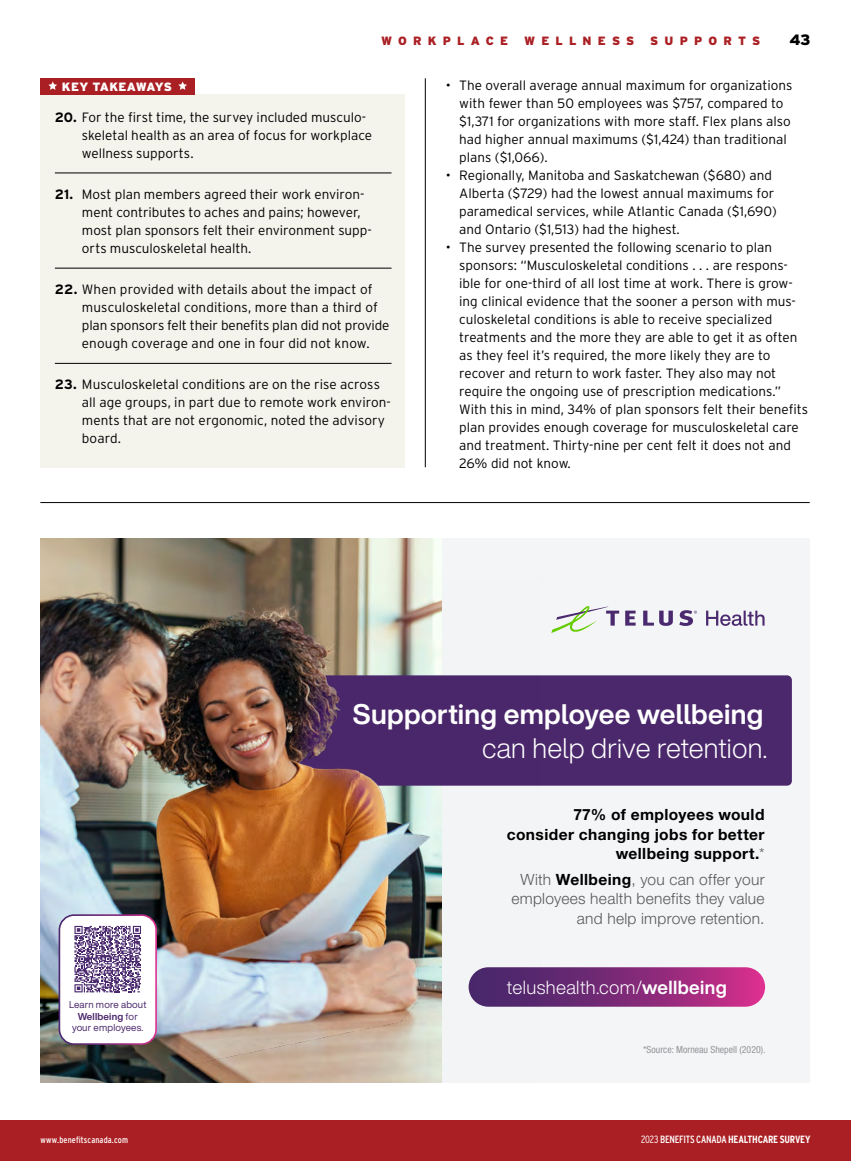
<style>
.page{position:relative;width:851px;height:1161px;background:#fff}
.page>*{position:absolute;margin:0;border:0;box-sizing:border-box;transform-origin:0 0}
.t1{font:700 27.75px/34.3px "Helvetica Now Display";letter-spacing:.01em;color:#fff;text-align:right}
.t2{font:300 18.6px "Helvetica Now Display";letter-spacing:.02em;color:#fff}
.t3{font:300 15.45px/19.6px "Helvetica Neue LT Std";letter-spacing:.02em;color:#58595b;text-align:right}
.t4{font:700 15.45px/19.6px "Helvetica Neue LT Std";letter-spacing:.025em;color:#000;text-align:right}
.t5{font:900 15px "Interstate";color:#000}
.t6{font:300 13.5px/18px "Interstate";color:#000}
.t7{font:900 12px "Interstate";letter-spacing:.51em;color:#aa1f23}
.t8{font:900 12px "Interstate";letter-spacing:.005em;color:#fff}
.t9{font:700 10.5px "Interstate Condensed";letter-spacing:-.025em;color:#fff}
.t10{font:9.75px/11.2px "Helvetica Now Display";letter-spacing:.015em;color:#4b286c;text-align:center}
.t11{font:condensed 9.75px "Helvetica Neue LT Std";color:#939598}
.t12{font:9px "Interstate Condensed";letter-spacing:.015em;color:#fff}
.s1{font-weight:700}
.s2{font-weight:300}
.s3{font-weight:300;color:#58595b}
.s4{font-weight:700;color:#000}
.s5{font-weight:400}
</style>
<div class="page">
<div style="left:0;top:1120px;width:850px;height:41px;background:#aa1f23"></div>
<hr style="left:425px;top:78px;width:1px;height:389px;background:#000">
<div style="left:40px;top:94px;width:365px;height:374px;background:#f4f3ec"></div>
<hr style="left:55px;top:173px;width:336px;height:1px;background:#000">
<hr style="left:55px;top:268px;width:336px;height:1px;background:#000">
<hr style="left:55px;top:363px;width:336px;height:1px;background:#000">
<div style="left:40px;top:78px;width:155px;height:16px;background:#aa1f23"></div>
<svg style="left:48px;top:81px;width:9px;height:9px"></svg>
<svg style="left:178px;top:81px;width:9px;height:9px"></svg>
<img style="left:40px;top:539px;width:398px;height:39px">
<div style="left:442px;top:539px;width:367px;height:544px;background:#f4f5f7"></div>
<svg style="left:625px;top:611px;width:10px;height:15px"></svg>
<svg style="left:643px;top:611px;width:29px;height:15px"></svg>
<svg style="left:551px;top:606px;width:68px;height:27px"></svg>
<svg style="left:679px;top:610px;width:18px;height:16px"></svg>
<svg style="left:706px;top:611px;width:58px;height:15px"></svg>
<svg style="left:468px;top:967px;width:297px;height:40px;background:#922d7d"></svg>
<div style="left:240px;top:675px;width:551px;height:111px;background:#4b286c;border-radius:5px"></div>
<img style="left:40px;top:578px;width:501px;height:505px">
<div style="left:59px;top:915px;width:97px;height:129px;background:#fff;border-radius:15px"></div>
<div style="left:59px;top:914px;width:98px;height:131px;border:2px solid #fff;border-radius:15px"></div>
<svg style="left:74px;top:926px;width:67px;height:66px"></svg>
<hr style="left:40px;top:502px;width:769px;height:1px;background:#000">
<p class="t7" style="left:381px;top:33px;width:129px">WORKPLACE</p>
<p class="t7" style="left:524px;top:33px;width:112px">WELLNESS</p>
<p class="t7" style="left:650px;top:33px;width:112px">SUPPORTS</p>
<p class="t5" style="left:789px;top:31px;width:23px">43</p>
<p class="t8" style="left:62px;top:80px;width:111px">KEY TAKEAWAYS</p>
<p class="t6" style="left:82px;top:108px;width:292px;text-indent:-27px"><span class="s1">20.</span> For the first time, the survey included musculo&shy;skeletal health as an area of focus for workplace wellness supports.</p>
<p class="t6" style="left:82px;top:185px;width:291px;text-indent:-27px"><span class="s1">21.</span> Most plan members agreed their work environ&shy;ment contributes to aches and pains; however, most plan sponsors felt their environment supp&shy;orts musculoskeletal health.</p>
<p class="t6" style="left:82px;top:280px;width:309px;text-indent:-27px"><span class="s1">22.</span> When provided with details about the impact of musculoskeletal conditions, more than a third of plan sponsors felt their benefits plan did not provide enough coverage and one in four did not know.</p>
<p class="t6" style="left:82px;top:375px;width:310px;text-indent:-27px"><span class="s1">23.</span> Musculoskeletal conditions are on the rise across all age groups, in part due to remote work environ&shy;ments that are not ergonomic, noted the advisory board.</p>
<p class="t6" style="left:459px;top:76px;width:335px;text-indent:-14px">• The overall average annual maximum for organizations with fewer than 50 employees was $757, compared to $1,371 for organizations with more staff. Flex plans also had higher annual maximums ($1,424) than traditional plans ($1,066).</p>
<p class="t6" style="left:459px;top:166px;width:319px;text-indent:-14px">• Regionally, Manitoba and Saskatchewan ($680) and Alberta ($729) had the lowest annual maximums for paramedical services, while Atlantic Canada ($1,690) and Ontario ($1,513) had the highest.</p>
<p class="t6" style="left:459px;top:238px;width:350px;text-indent:-14px">• The survey presented the following scenario to plan sponsors: “Musculoskeletal conditions . . . are respons&shy;ible for one-third of all lost time at work. There is grow&shy;ing clinical evidence that the sooner a person with mus&shy;culoskeletal conditions is able to receive specialized treatments and the more they are able to get it as often as they feel it’s required, the more likely they are to recover and return to work faster. They also may not require the ongoing use of prescription medications.” With this in mind, 34% of plan sponsors felt their benefits plan provides enough coverage for musculoskeletal care and treatment. Thirty-nine per cent felt it does not and 26% did not know.</p>
<p class="t1" style="left:353px;top:697px;width:416px">Supporting employee wellbeing <span class="s2">can help drive retention.</span></p>
<p class="t4" style="left:506px;top:805px;width:259px">77% of employees would consider changing jobs for better wellbeing support.<span class="s3">*</span></p>
<p class="t3" style="left:511px;top:869px;width:255px">With <span class="s4">Wellbeing</span>, you can offer your employees health benefits they value and help improve retention.</p>
<p class="t10" style="left:69px;top:999px;width:79px">Learn more about<br><span class="s1">Wellbeing</span> for your employees.</p>
<p class="t2" style="left:507px;top:975px;width:222px">telushealth.com/<span class="s1">wellbeing</span></p>
<p class="t11" style="left:643px;top:1044px;width:124px">*Source: Morneau Shepell (2020).</p>
<p class="t12" style="left:40px;top:1135px;width:89px">www.benefitscanada.com</p>
<p class="t9" style="left:641px;top:1134px;width:171px"><span class="s2">2023</span> <span class="s5">BENEFITS CANADA</span> HEALTHCARE SURVEY</p>
</div>
